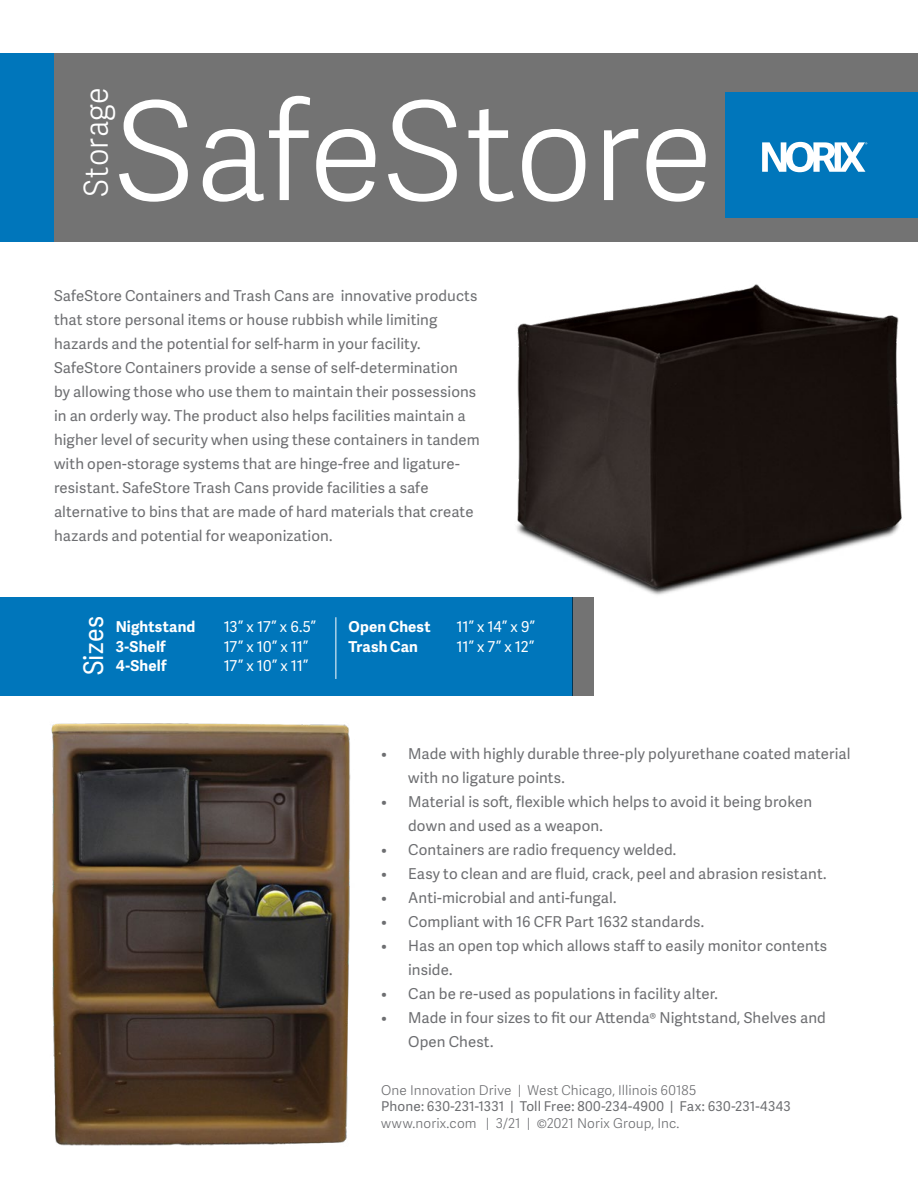
<style>
.page{position:relative;width:918px;height:1188px;background:#fff}
.page>*{position:absolute;margin:0;border:0;box-sizing:border-box;transform-origin:0 0}
.t1{font:300 136.5px "Adelle Sans";letter-spacing:-.005em;color:#fff}
.t2{font:300 33px "Adelle Sans";letter-spacing:.015em;color:#fff;scale:.92 1}
.t3{font:27px "Adelle Sans";letter-spacing:.015em;color:#fff;scale:.92 1}
.t4{font:15px/24px "Adelle Sans";letter-spacing:.005em;color:#6d6e71}
.t5{font:15px "Adelle Sans";letter-spacing:-.02em;color:#fff}
.t6{font:700 15px "Adelle Sans";letter-spacing:.01em;color:#fff}
.t7{font:300 13.5px "Adelle Sans";letter-spacing:.01em;color:#6d6e71}
.t8{font:13.5px "Adelle Sans";letter-spacing:.015em;color:#6d6e71}
</style>
<div class="page">
<div style="left:0;top:597px;width:572px;height:99px;background:#0076bb"></div>
<div style="left:54px;top:53px;width:864px;height:189px;background:#737373"></div>
<div style="left:0;top:53px;width:54px;height:189px;background:#0076bb"></div>
<img style="left:517px;top:284px;width:385px;height:311px">
<img style="left:51px;top:723px;width:300px;height:423px">
<div style="left:572px;top:597px;width:22px;height:99px;background:#737373"></div>
<div style="left:726px;top:93px;width:192px;height:125px;background:#0076bb"></div>
<svg style="left:762px;top:142px;width:105px;height:30px"></svg>
<hr style="left:336px;top:617px;width:1px;height:62px;background:#fff">
<h2 class="t2" style="left:73px;top:197px;width:121px;rotate:-90deg">Storage</h2>
<h1 class="t1" style="left:114px;top:55px;width:601px">SafeStore</h1>
<p class="t4" style="left:54px;top:283px;width:427px">SafeStore Containers and Trash Cans are innovative products that store personal items or house rubbish while limiting hazards and the potential for self-harm in your facility.<br>SafeStore Containers provide a sense of self-determination<br>by allowing those who use them to maintain their possessions in an orderly way. The product also helps facilities maintain a higher level of security when using these containers in tandem with open-storage systems that are hinge-free and ligature&shy;resistant. SafeStore Trash Cans provide facilities a safe alternative to bins that are made of hard materials that create hazards and potential for weaponization.</p>
<h3 class="t3" style="left:74px;top:675px;width:66px;rotate:-90deg">Sizes</h3>
<p class="t6" style="left:116px;top:616px;width:81px">Nightstand</p>
<p class="t5" style="left:224px;top:616px;width:94px">13” x 17” x 6.5”</p>
<p class="t6" style="left:116px;top:635px;width:51px">3-Shelf</p>
<p class="t5" style="left:224px;top:636px;width:86px">17” x 10” x 11”</p>
<p class="t6" style="left:116px;top:655px;width:52px">4-Shelf</p>
<p class="t5" style="left:224px;top:655px;width:86px">17” x 10” x 11”</p>
<p class="t6" style="left:348px;top:616px;width:84px">Open Chest</p>
<p class="t5" style="left:456px;top:616px;width:80px">11” x 14” x 9”</p>
<p class="t6" style="left:348px;top:635px;width:71px">Trash Can</p>
<p class="t5" style="left:456px;top:636px;width:79px">11” x 7” x 12”</p>
<p class="t4" style="left:408px;top:741px;width:444px;text-indent:-27px">• Made with highly durable three-ply polyurethane coated material with no ligature points.</p>
<p class="t4" style="left:408px;top:789px;width:405px;text-indent:-27px">• Material is soft, flexible which helps to avoid it being broken down and used as a weapon.</p>
<p class="t4" style="left:381px;top:837px;width:297px">• Containers are radio frequency welded.</p>
<p class="t4" style="left:381px;top:861px;width:447px">• Easy to clean and are fluid, crack, peel and abrasion resistant.</p>
<p class="t4" style="left:381px;top:885px;width:237px">• Anti-microbial and anti-fungal.</p>
<p class="t4" style="left:381px;top:909px;width:324px">• Compliant with 16 CFR Part 1632 standards.</p>
<p class="t4" style="left:408px;top:933px;width:421px;text-indent:-27px">• Has an open top which allows staff to easily monitor contents inside.</p>
<p class="t4" style="left:381px;top:981px;width:338px">• Can be re-used as populations in facility alter.</p>
<p class="t4" style="left:408px;top:1005px;width:419px;text-indent:-27px">• Made in four sizes to fit our Attenda® Nightstand, Shelves and<br>Open Chest.</p>
<p class="t7" style="left:381px;top:1080px;width:317px">One Innovation Drive | West Chicago, Illinois 60185</p>
<p class="t8" style="left:381px;top:1097px;width:411px">Phone: 630-231-1331 | Toll Free: 800-234-4900 | Fax: 630-231-4343</p>
<p class="t7" style="left:381px;top:1113px;width:300px">www.norix.com | 3/21 | ©2021 Norix Group, Inc.</p>
</div>
